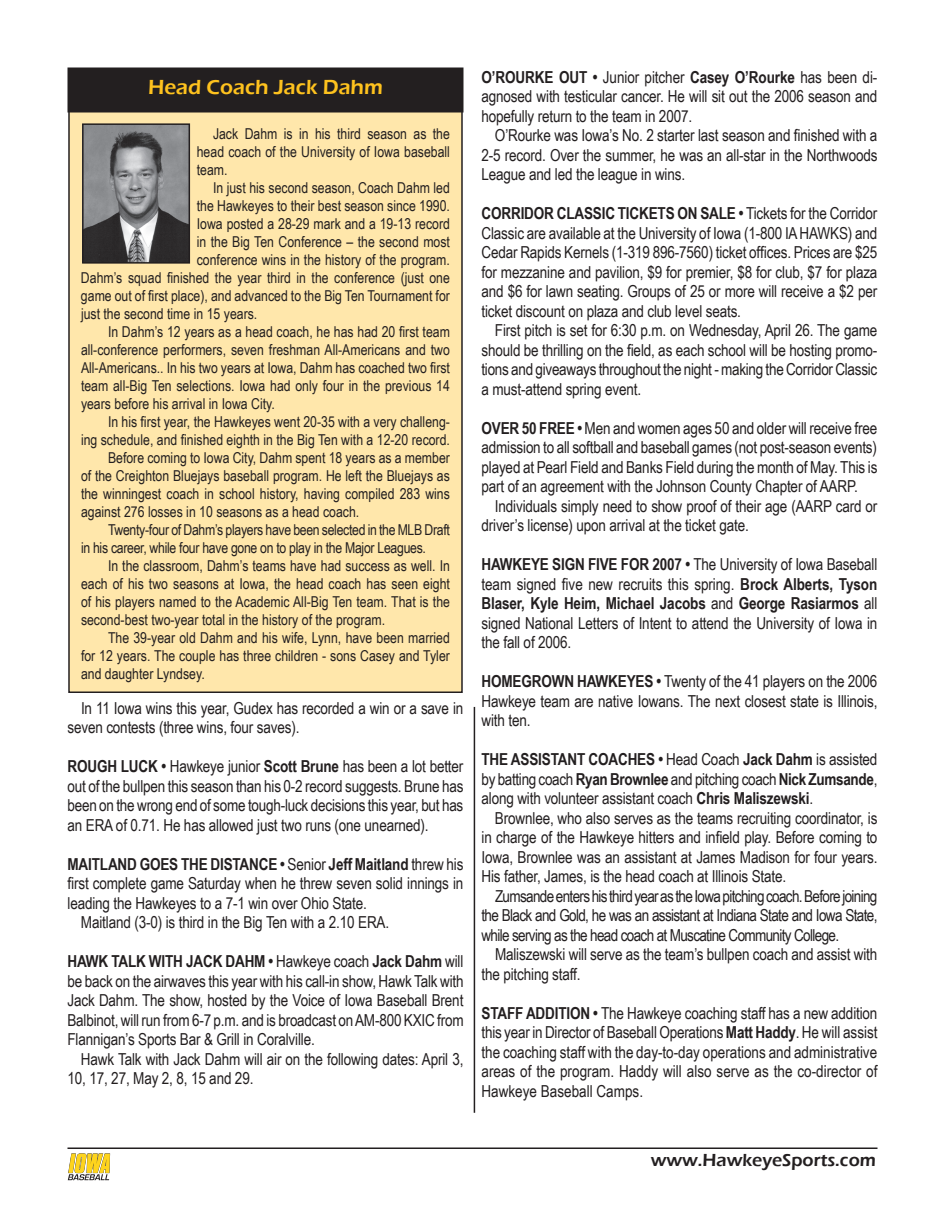
<style>
.page{position:relative;width:945px;height:1215px;background:#fff}
.page>*{position:absolute;margin:0;border:0;box-sizing:border-box;transform-origin:0 0}
.t1{font:600 21px "Eras ITC";color:#fec21e}
.t2{font:600 18px "Eras ITC";color:#231f20}
.t3{font:16.5px/19.5px "Arial Narrow";letter-spacing:-.01em;color:#231f20;text-align:justify}
.t4{font:700 16.5px "Arial Narrow";letter-spacing:-.01em;color:#231f20}
.t5{font:15px/18px "Arial Narrow";color:#231f20;text-align:justify}
.t6{font:15px "Arial Narrow";letter-spacing:-.02em;color:#231f20}
.s1{font-weight:700}
.s2{font-weight:400}
</style>
<div class="page">
<hr style="left:68px;top:1148px;width:810px;height:1px;background:#231f20">
<svg style="left:68px;top:1153px;width:42px;height:27px"></svg>
<div style="left:69px;top:69px;width:393px;height:623px;background:#ffe7ab"></div>
<img style="left:85px;top:126px;width:102px;height:135px">
<div style="left:82px;top:123px;width:108px;height:141px;border:2px solid #231f20"></div>
<div style="left:68px;top:68px;width:395px;height:44px;background:#231f20"></div>
<div style="left:68px;top:68px;width:396px;height:45px;border:2px solid #231f20"></div>
<hr style="left:474px;top:707px;width:1px;height:406px;background:#231f20">
<p class="t1" style="left:148px;top:75px;width:236px">Head Coach Jack Dahm</p>
<p class="t5" style="left:197px;top:124px;width:255px;text-indent:16px">Jack Dahm is in his third season as the head coach of the University of Iowa baseball team.</p>
<p class="t5" style="left:213px;top:178px;width:238px">In just his second season, Coach Dahm led</p>
<p class="t5" style="left:197px;top:196px;width:255px">the Hawkeyes to their best season since 1990.</p>
<p class="t5" style="left:197px;top:214px;width:255px">Iowa posted a 28-29 mark and a 19-13 record</p>
<p class="t5" style="left:197px;top:232px;width:255px">in the Big Ten Conference – the second most</p>
<p class="t5" style="left:197px;top:250px;width:255px">conference wins in the history of the program.</p>
<p class="t5" style="left:81px;top:268px;width:370px">Dahm’s squad finished the year third in the conference (just one</p>
<p class="t5" style="left:81px;top:286px;width:370px">game out of first place), and advanced to the Big Ten Tournament for</p>
<p class="t5" style="left:81px;top:304px;width:178px">just the second time in 15 years.</p>
<p class="t5" style="left:108px;top:322px;width:343px">In Dahm’s 12 years as a head coach, he has had 20 first team</p>
<p class="t5" style="left:81px;top:340px;width:370px">all-conference performers, seven freshman All-Americans and two</p>
<p class="t5" style="left:81px;top:358px;width:371px">All-Americans.. In his two years at Iowa, Dahm has coached two first</p>
<p class="t5" style="left:81px;top:376px;width:370px">team all-Big Ten selections. Iowa had only four in the previous 14</p>
<p class="t5" style="left:81px;top:394px;width:195px">years before his arrival in Iowa City.</p>
<p class="t5" style="left:108px;top:412px;width:343px">In his first year, the Hawkeyes went 20-35 with a very challeng-</p>
<p class="t5" style="left:81px;top:430px;width:371px">ing schedule, and finished eighth in the Big Ten with a 12-20 record.</p>
<p class="t5" style="left:108px;top:448px;width:343px">Before coming to Iowa City, Dahm spent 18 years as a member</p>
<p class="t5" style="left:81px;top:466px;width:370px">of the Creighton Bluejays baseball program. He left the Bluejays as</p>
<p class="t5" style="left:81px;top:484px;width:370px">the winningest coach in school history, having compiled 283 wins</p>
<p class="t5" style="left:81px;top:502px;width:280px">against 276 losses in 10 seasons as a head coach.</p>
<p class="t6" style="left:108px;top:519px;width:343px">Twenty-four of Dahm’s players have been selected in the MLB Draft</p>
<p class="t6" style="left:81px;top:537px;width:347px">in his career, while four have gone on to play in the Major Leagues.</p>
<p class="t5" style="left:108px;top:556px;width:343px">In the classroom, Dahm’s teams have had success as well. In</p>
<p class="t5" style="left:81px;top:574px;width:370px">each of his two seasons at Iowa, the head coach has seen eight</p>
<p class="t5" style="left:81px;top:592px;width:371px">of his players named to the Academic All-Big Ten team. That is the</p>
<p class="t5" style="left:81px;top:610px;width:306px">second-best two-year total in the history of the program.</p>
<p class="t5" style="left:108px;top:628px;width:343px">The 39-year old Dahm and his wife, Lynn, have been married</p>
<p class="t5" style="left:81px;top:646px;width:370px">for 12 years. The couple has three children - sons Casey and Tyler</p>
<p class="t5" style="left:81px;top:664px;width:125px">and daughter Lyndsey.</p>
<p class="t3" style="left:68px;top:698px;width:397px;text-indent:13px">In 11 Iowa wins this year, Gudex has recorded a win or a save in seven contests (three wins, four saves).</p>
<p class="t3" style="left:67px;top:756px;width:397px"><span class="s1">ROUGH LUCK •</span> Hawkeye junior <span class="s1">Scott Brune</span> has been a lot better out of the bullpen this season than his 0-2 record suggests. Brune has been on the wrong end of some tough-luck decisions this year, but has an ERA of 0.71. He has allowed just two runs (one unearned).</p>
<p class="t4" style="left:67px;top:852px;width:397px">MAITLAND GOES THE DISTANCE • <span class="s2">Senior</span> Jeff Maitland <span class="s2">threw his</span></p>
<p class="t3" style="left:67px;top:873px;width:397px">first complete game Saturday when he threw seven solid innings in</p>
<p class="t3" style="left:67px;top:893px;width:301px">leading the Hawkeyes to a 7-1 win over Ohio State.</p>
<p class="t3" style="left:81px;top:912px;width:310px">Maitland (3-0) is third in the Big Ten with a 2.10 ERA.</p>
<p class="t3" style="left:67px;top:951px;width:398px"><span class="s1">HAWK TALK WITH JACK DAHM •</span> Hawkeye coach <span class="s1">Jack Dahm</span> will be back on the airwaves this year with his call-in show, Hawk Talk with Jack Dahm. The show, hosted by the Voice of Iowa Baseball Brent Balbinot, will run from 6-7 p.m. and is broadcast on AM-800 KXIC from Flannigan’s Sports Bar &amp; Grill in Coralville.</p>
<p class="t3" style="left:67px;top:1049px;width:398px;text-indent:13px">Hawk Talk with Jack Dahm will air on the following dates: April 3,<br>10, 17, 27, May 2, 8, 15 and 29.</p>
<p class="t3" style="left:481px;top:67px;width:397px"><span class="s1">O’ROURKE OUT •</span> Junior pitcher <span class="s1">Casey O’Rourke</span> has been di&shy;agnosed with testicular cancer. He will sit out the 2006 season and hopefully return to the team in 2007.</p>
<p class="t3" style="left:481px;top:125px;width:398px;text-indent:13px">O’Rourke was Iowa’s No. 2 starter last season and finished with a 2-5 record. Over the summer, he was an all-star in the Northwoods League and led the league in wins.</p>
<p class="t3" style="left:481px;top:203px;width:397px"><span class="s1">CORRIDOR CLASSIC TICKETS ON SALE •</span> Tickets for the Corridor Classic are available at the University of Iowa (1-800 IA HAWKS) and Cedar Rapids Kernels (1-319 896-7560) ticket offices. Prices are $25 for mezzanine and pavilion, $9 for premier, $8 for club, $7 for plaza and $6 for lawn seating. Groups of 25 or more will receive a $2 per ticket discount on plaza and club level seats.</p>
<p class="t3" style="left:481px;top:320px;width:397px;text-indent:13px">First pitch is set for 6:30 p.m. on Wednesday, April 26. The game should be thrilling on the field, as each school will be hosting promo&shy;tions and giveaways throughout the night - making the Corridor Classic a must-attend spring event.</p>
<p class="t3" style="left:481px;top:418px;width:397px"><span class="s1">OVER 50 FREE •</span> Men and women ages 50 and older will receive free admission to all softball and baseball games (not post-season events) played at Pearl Field and Banks Field during the month of May. This is part of an agreement with the Johnson County Chapter of AARP.</p>
<p class="t3" style="left:482px;top:496px;width:397px;text-indent:13px">Individuals simply need to show proof of their age (AARP card or driver’s license) upon arrival at the ticket gate.</p>
<p class="t3" style="left:482px;top:554px;width:398px"><span class="s1">HAWKEYE SIGN FIVE FOR 2007 •</span> The University of Iowa Baseball team signed five new recruits this spring. <span class="s1">Brock Alberts, Tyson Blaser, Kyle Heim, Michael Jacobs</span> and <span class="s1">George Rasiarmos</span> all signed National Letters of Intent to attend the University of Iowa in the fall of 2006.</p>
<p class="t3" style="left:481px;top:671px;width:397px"><span class="s1">HOMEGROWN HAWKEYES •</span> Twenty of the 41 players on the 2006<br>Hawkeye team are native Iowans. The next closest state is Illinois, with ten.</p>
<p class="t3" style="left:481px;top:749px;width:397px"><span class="s1">THE ASSISTANT COACHES •</span> Head Coach <span class="s1">Jack Dahm</span> is assisted by batting coach <span class="s1">Ryan Brownlee</span> and pitching coach <span class="s1">Nick Zumsande</span>, along with volunteer assistant coach <span class="s1">Chris Maliszewski</span>.</p>
<p class="t3" style="left:481px;top:808px;width:397px;text-indent:13px">Brownlee, who also serves as the teams recruiting coordinator, is in charge of the Hawkeye hitters and infield play. Before coming to Iowa, Brownlee was an assistant at James Madison for four years.<br>His father, James, is the head coach at Illinois State.</p>
<p class="t3" style="left:482px;top:886px;width:397px;text-indent:13px">Zumsandeenters his third year as the Iowa pitching coach. Before joining the Black and Gold, he was an assistant at Indiana State and Iowa State, while serving as the head coach at Muscatine Community College.</p>
<p class="t3" style="left:481px;top:944px;width:397px;text-indent:14px">Maliszewski will serve as the team’s bullpen coach and assist with the pitching staff.</p>
<p class="t3" style="left:481px;top:1003px;width:398px"><span class="s1">STAFF ADDITION •</span> The Hawkeye coaching staff has a new addition this year in Director of Baseball Operations<span class="s1">Matt Haddy</span>. He will assist the coaching staff with the day-to-day operations and administrative areas of the program. Haddy will also serve as the co-director of Hawkeye Baseball Camps.</p>
<p class="t2" style="left:651px;top:1150px;width:227px">www.HawkeyeSports.com</p>
</div>
